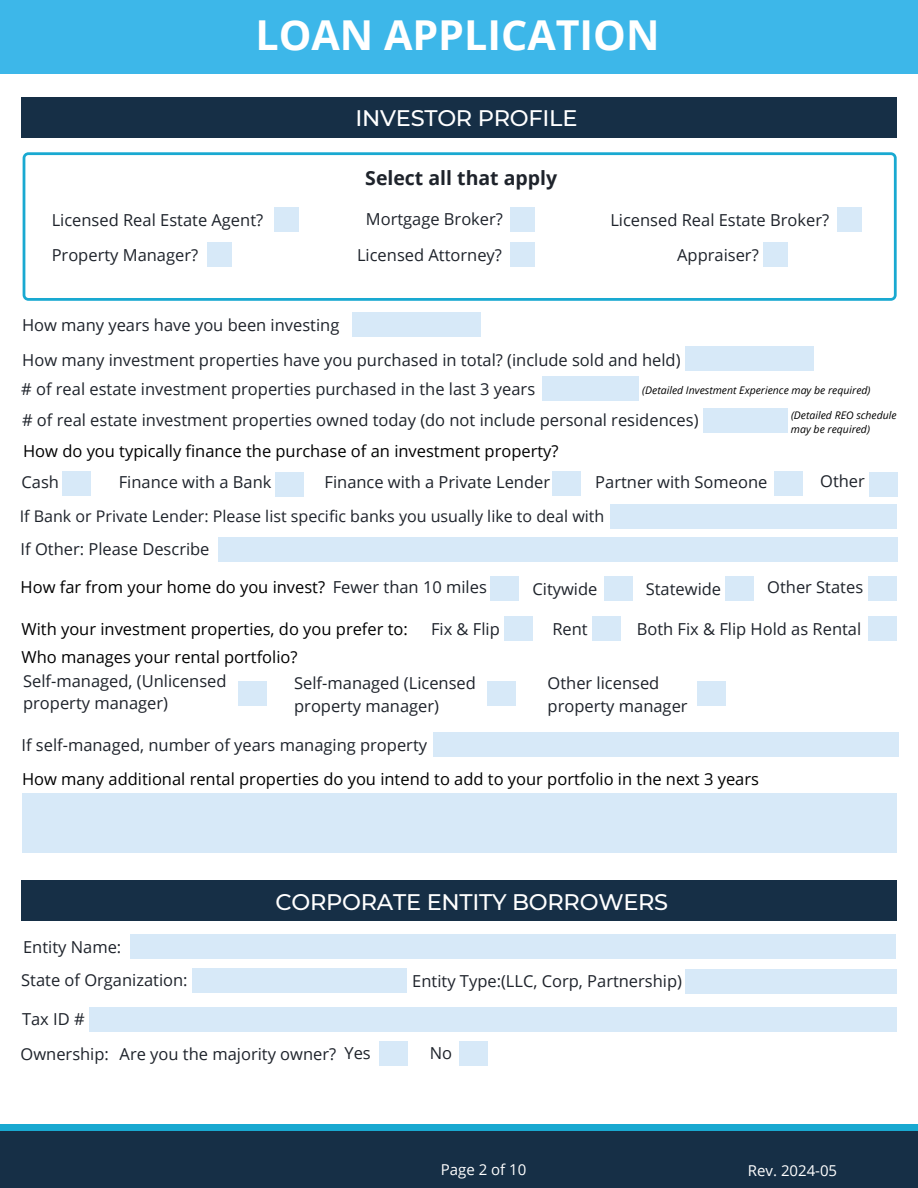
<style>
.page{position:relative;width:918px;height:1188px;background:#fff}
.page>*{position:absolute;margin:0;border:0;box-sizing:border-box;transform-origin:0 0}
.t1{font:700 41.25px "Open Sans";color:#fff}
.t2{font:500 22.5px "Montserrat";letter-spacing:-.01em;color:#fff}
.t3{font:700 19.5px "Open Sans";color:#1e232b}
.t4{font:16.5px/22.5px "Open Sans";color:#1e232b}
.t5{font:16.5px "Open Sans";color:#000}
.t6{font:16.05px "Open Sans";color:#1e232b}
.t7{font:15px "Open Sans";color:#fff}
.t8{font:italic 10.5px "Open Sans";color:#000}
</style>
<div class="page">
<div style="left:21px;top:97px;width:875px;height:40px;background:#162f46"></div>
<div style="left:21px;top:880px;width:875px;height:41px;background:#162f46"></div>
<div style="left:0;top:1125px;width:918px;height:13px;background:#19a9d1"></div>
<div style="left:0;top:1131px;width:918px;height:57px;background:#162f46"></div>
<div style="left:0;top:0;width:918px;height:73px;background:#3db7e9"></div>
<svg style="left:23px;top:152px;width:874px;height:149px"></svg>
<div style="left:274px;top:207px;width:25px;height:25px;background:#d7e9f8"></div>
<div style="left:130px;top:934px;width:766px;height:25px;background:#d7e9f8"></div>
<div style="left:89px;top:1007px;width:807px;height:25px;background:#d7e9f8"></div>
<div style="left:192px;top:968px;width:215px;height:25px;background:#d7e9f8"></div>
<div style="left:686px;top:969px;width:211px;height:25px;background:#d7e9f8"></div>
<div style="left:380px;top:1041px;width:28px;height:25px;background:#d7e9f8"></div>
<div style="left:510px;top:207px;width:24px;height:25px;background:#d7e9f8"></div>
<div style="left:837px;top:207px;width:25px;height:25px;background:#d7e9f8"></div>
<div style="left:208px;top:242px;width:24px;height:25px;background:#d7e9f8"></div>
<div style="left:510px;top:242px;width:25px;height:25px;background:#d7e9f8"></div>
<div style="left:763px;top:242px;width:25px;height:25px;background:#d7e9f8"></div>
<div style="left:353px;top:312px;width:128px;height:25px;background:#d7e9f8"></div>
<div style="left:686px;top:346px;width:128px;height:25px;background:#d7e9f8"></div>
<div style="left:542px;top:376px;width:97px;height:25px;background:#d7e9f8"></div>
<div style="left:703px;top:408px;width:85px;height:25px;background:#d7e9f8"></div>
<div style="left:552px;top:472px;width:29px;height:24px;background:#d7e9f8"></div>
<div style="left:775px;top:471px;width:28px;height:25px;background:#d7e9f8"></div>
<div style="left:869px;top:472px;width:29px;height:25px;background:#d7e9f8"></div>
<div style="left:62px;top:471px;width:28px;height:25px;background:#d7e9f8"></div>
<div style="left:276px;top:472px;width:28px;height:24px;background:#d7e9f8"></div>
<div style="left:610px;top:504px;width:287px;height:25px;background:#d7e9f8"></div>
<div style="left:219px;top:537px;width:679px;height:25px;background:#d7e9f8"></div>
<div style="left:604px;top:576px;width:28px;height:25px;background:#d7e9f8"></div>
<div style="left:726px;top:576px;width:28px;height:25px;background:#d7e9f8"></div>
<div style="left:869px;top:576px;width:28px;height:25px;background:#d7e9f8"></div>
<div style="left:491px;top:577px;width:28px;height:24px;background:#d7e9f8"></div>
<div style="left:592px;top:616px;width:29px;height:24px;background:#d7e9f8"></div>
<div style="left:868px;top:616px;width:28px;height:25px;background:#d7e9f8"></div>
<div style="left:505px;top:616px;width:28px;height:24px;background:#d7e9f8"></div>
<div style="left:487px;top:681px;width:28px;height:25px;background:#d7e9f8"></div>
<div style="left:698px;top:681px;width:28px;height:25px;background:#d7e9f8"></div>
<div style="left:238px;top:681px;width:28px;height:25px;background:#d7e9f8"></div>
<div style="left:433px;top:733px;width:465px;height:24px;background:#d7e9f8"></div>
<div style="left:22px;top:793px;width:874px;height:60px;background:#d7e9f8"></div>
<div style="left:460px;top:1041px;width:28px;height:25px;background:#d7e9f8"></div>
<p class="t1" style="left:255px;top:6px;width:406px">LOAN APPLICATION</p>
<p class="t2" style="left:355px;top:104px;width:223px">INVESTOR PROFILE</p>
<p class="t3" style="left:365px;top:164px;width:193px">Select all that apply</p>
<p class="t4" style="left:52px;top:208px;width:213px">Licensed Real Estate Agent?</p>
<p class="t4" style="left:366px;top:207px;width:139px">Mortgage Broker?</p>
<p class="t4" style="left:610px;top:208px;width:220px">Licensed Real Estate Broker?</p>
<p class="t4" style="left:52px;top:244px;width:148px">Property Manager?</p>
<p class="t4" style="left:357px;top:244px;width:146px">Licensed Attorney?</p>
<p class="t4" style="left:677px;top:244px;width:83px">Appraiser?</p>
<p class="t4" style="left:22px;top:313px;width:319px">How many years have you been investing</p>
<p class="t4" style="left:22px;top:348px;width:660px">How many investment properties have you purchased in total? (include sold and held)</p>
<p class="t4" style="left:21px;top:377px;width:516px"># of real estate investment properties purchased in the last 3 years</p>
<p class="t8" style="left:642px;top:383px;width:230px">(Detailed Investment Experience may be required)</p>
<p class="t4" style="left:22px;top:409px;width:678px"># of real estate investment properties owned today (do not include personal residences)</p>
<p class="t8" style="left:791px;top:408px;width:107px">(Detailed REO schedule</p>
<p class="t8" style="left:791px;top:422px;width:81px">may be required)</p>
<p class="t5" style="left:23px;top:439px;width:537px">How do you typically finance the purchase of an investment property?</p>
<p class="t4" style="left:21px;top:471px;width:39px">Cash</p>
<p class="t4" style="left:119px;top:470px;width:154px">Finance with a Bank</p>
<p class="t4" style="left:325px;top:470px;width:227px">Finance with a Private Lender</p>
<p class="t4" style="left:595px;top:471px;width:174px">Partner with Someone</p>
<p class="t4" style="left:820px;top:470px;width:46px">Other</p>
<p class="t6" style="left:20px;top:504px;width:586px">If Bank or Private Lender: Please list specific banks you usually like to deal with</p>
<p class="t4" style="left:21px;top:538px;width:190px">If Other: Please Describe</p>
<p class="t5" style="left:21px;top:575px;width:306px">How far from your home do you invest?</p>
<p class="t4" style="left:333px;top:575px;width:156px">Fewer than 10 miles</p>
<p class="t4" style="left:533px;top:577px;width:66px">Citywide</p>
<p class="t4" style="left:646px;top:577px;width:77px">Statewide</p>
<p class="t4" style="left:767px;top:575px;width:97px">Other States</p>
<p class="t5" style="left:21px;top:617px;width:388px">With your investment properties, do you prefer to:</p>
<p class="t4" style="left:431px;top:617px;width:70px">Fix &amp; Flip</p>
<p class="t4" style="left:552px;top:617px;width:37px">Rent</p>
<p class="t4" style="left:637px;top:617px;width:226px">Both Fix &amp; Flip Hold as Rental</p>
<p class="t5" style="left:21px;top:645px;width:278px">Who manages your rental portfolio?</p>
<p class="t4" style="left:294px;top:672px;width:183px">Self-managed (Licensed property manager)</p>
<p class="t4" style="left:548px;top:672px;width:142px">Other licensed property manager</p>
<p class="t4" style="left:23px;top:669px;width:205px">Self-managed, (Unlicensed property manager)</p>
<p class="t4" style="left:21px;top:733px;width:407px">If self-managed, number of years managing property</p>
<p class="t5" style="left:22px;top:767px;width:738px">How many additional rental properties do you intend to add to your portfolio in the next 3 years</p>
<p class="t4" style="left:23px;top:935px;width:100px">Entity Name:</p>
<p class="t4" style="left:21px;top:968px;width:168px">State of Organization:</p>
<p class="t2" style="left:276px;top:888px;width:394px">CORPORATE ENTITY BORROWERS</p>
<p class="t4" style="left:412px;top:969px;width:271px">Entity Type:(LLC, Corp, Partnership)</p>
<p class="t4" style="left:22px;top:1007px;width:64px">Tax ID #</p>
<p class="t4" style="left:21px;top:1043px;width:90px">Ownership:</p>
<p class="t4" style="left:120px;top:1043px;width:218px">Are you the majority owner?</p>
<p class="t4" style="left:344px;top:1042px;width:28px">Yes</p>
<p class="t4" style="left:430px;top:1042px;width:24px">No</p>
<p class="t7" style="left:441px;top:1159px;width:87px">Page 2 of 10</p>
<p class="t7" style="left:748px;top:1160px;width:91px">Rev. 2024-05</p>
</div>
